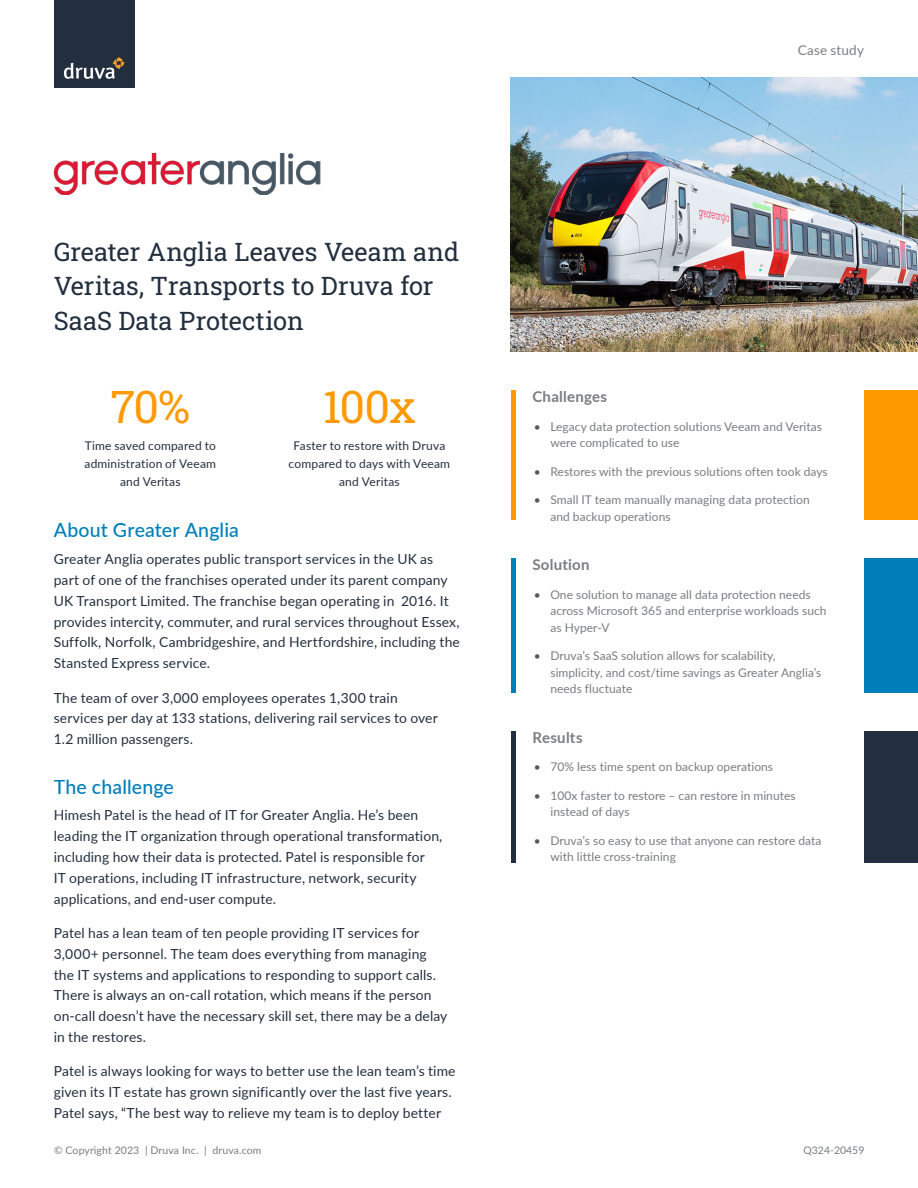
<style>
.page{position:relative;width:918px;height:1188px;background:#fff}
.page>*{position:absolute;margin:0;border:0;box-sizing:border-box;transform-origin:0 0}
.Body_copy{font:45px "Roboto Slab";letter-spacing:-.025em;color:#f90}
.t1{font:25.5px/34.5px "Roboto Slab";color:#232f3e}
.Sub-headline{font:500 19.5px "Lato";letter-spacing:.01em;color:#007eb9}
.Company_profile_title{font:700 15px "Lato";letter-spacing:.02em;color:#7a7c7f}
.Body_copy-2{font:13.8px/20.9px "Lato";letter-spacing:.01em;color:#232f3e}
.t2{font:13.5px "Lato";letter-spacing:.015em;color:#7a7c7f}
.t3{font:12px/16.5px "Lato";letter-spacing:.005em;color:#7a7c7f}
.Body_copy-3{font:12px/18px "Lato";letter-spacing:.015em;color:#232f3e;text-align:center}
.Document_ID_number{font:10.5px "Lato";letter-spacing:.005em;color:#7a7c7f}
.s1{color:#575757}
</style>
<div class="page">
<div style="left:54px;top:0;width:81px;height:88px;background:#232f3e"></div>
<svg style="left:64px;top:57px;width:61px;height:22px"></svg>
<hr style="left:511px;top:391px;width:4px;height:129px;background:#f90">
<hr style="left:511px;top:558px;width:4px;height:135px;background:#007eb9">
<hr style="left:511px;top:731px;width:4px;height:132px;background:#232f3e">
<div style="left:864px;top:391px;width:54px;height:129px;background:#f90"></div>
<div style="left:864px;top:558px;width:54px;height:135px;background:#007eb9"></div>
<div style="left:864px;top:731px;width:54px;height:132px;background:#232f3e"></div>
<img style="left:54px;top:153px;width:267px;height:41px">
<img style="left:511px;top:78px;width:407px;height:274px">
<p class="t2" style="left:798px;top:40px;width:68px">Case study</p>
<h1 class="t1" style="left:54px;top:234px;width:407px">Greater Anglia Leaves Veeam and<br>Veritas, Transports to Druva for<br>SaaS Data Protection</h1>
<p class="Body_copy" style="left:110px;top:376px;width:81px">70%</p>
<p class="Body_copy-3" style="left:85px;top:436px;width:133px">Time saved compared to administration of Veeam and Veritas</p>
<p class="Body_copy" style="left:323px;top:376px;width:95px">100x</p>
<p class="Body_copy-3" style="left:289px;top:436px;width:163px">Faster to restore with Druva compared to days with Veeam and Veritas</p>
<p class="Sub-headline" style="left:54px;top:516px;width:187px">About Greater Anglia</p>
<p class="Body_copy-2" style="left:54px;top:548px;width:408px">Greater Anglia operates public transport services in the UK as part of one of the franchises operated under its parent company UK Transport Limited. The franchise began operating in 2016. It provides intercity, commuter, and rural services throughout Essex, Suffolk, Norfolk, Cambridgeshire, and Hertfordshire, including the Stansted Express service.</p>
<p class="Body_copy-2" style="left:54px;top:686px;width:386px">The team of over 3,000 employees operates 1,300 train services per day at 133 stations, delivering rail services to over<br>1.2 million passengers.</p>
<p class="Sub-headline" style="left:54px;top:772px;width:122px">The challenge</p>
<p class="Body_copy-2" style="left:54px;top:804px;width:390px">Himesh Patel is the head of IT for Greater Anglia. He’s been leading the IT organization through operational transformation, including how their data is protected. Patel is responsible for<br>IT operations, including IT infrastructure, network, security applications, and end-user compute.</p>
<p class="Body_copy-2" style="left:54px;top:922px;width:395px">Patel has a lean team of ten people providing IT services for 3,000+ personnel. The team does everything from managing the IT systems and applications to responding to support calls.<br>There is always an on-call rotation, which means if the person on-call doesn’t have the necessary skill set, there may be a delay in the restores.</p>
<p class="Body_copy-2" style="left:54px;top:1060px;width:403px">Patel is always looking for ways to better use the lean team’s time given its IT estate has grown significantly over the last five years.<br>Patel says, “The best way to relieve my team is to deploy better</p>
<p class="Document_ID_number" style="left:54px;top:1143px;width:209px">© Copyright 2023 | Druva Inc. | druva.com</p>
<p class="Company_profile_title" style="left:532px;top:386px;width:76px">Challenges</p>
<p class="t3" style="left:550px;top:417px;width:273px;text-indent:-16px"><span class="s1">•</span> Legacy data protection solutions Veeam and Veritas were complicated to use</p>
<p class="t3" style="left:534px;top:462px;width:295px"><span class="s1">•</span> Restores with the previous solutions often took days</p>
<p class="t3" style="left:550px;top:491px;width:261px;text-indent:-16px"><span class="s1">•</span> Small IT team manually managing data protection and backup operations</p>
<p class="Company_profile_title" style="left:532px;top:554px;width:59px">Solution</p>
<p class="t3" style="left:550px;top:585px;width:278px;text-indent:-16px"><span class="s1">•</span> One solution to manage all data protection needs across Microsoft 365 and enterprise workloads such as Hyper-V</p>
<p class="t3" style="left:550px;top:647px;width:273px;text-indent:-16px"><span class="s1">•</span> Druva’s SaaS solution allows for scalability, simplicity, and cost/time savings as Greater Anglia’s needs fluctuate</p>
<p class="Company_profile_title" style="left:532px;top:726px;width:52px">Results</p>
<p class="t3" style="left:534px;top:758px;width:241px"><span class="s1">•</span> 70% less time spent on backup operations</p>
<p class="t3" style="left:550px;top:786px;width:247px;text-indent:-16px"><span class="s1">•</span> 100x faster to restore – can restore in minutes instead of days</p>
<p class="t3" style="left:550px;top:831px;width:273px;text-indent:-16px"><span class="s1">•</span> Druva’s so easy to use that anyone can restore data with little cross-training</p>
<p class="Document_ID_number" style="left:803px;top:1143px;width:63px">Q324-20459</p>
</div>
